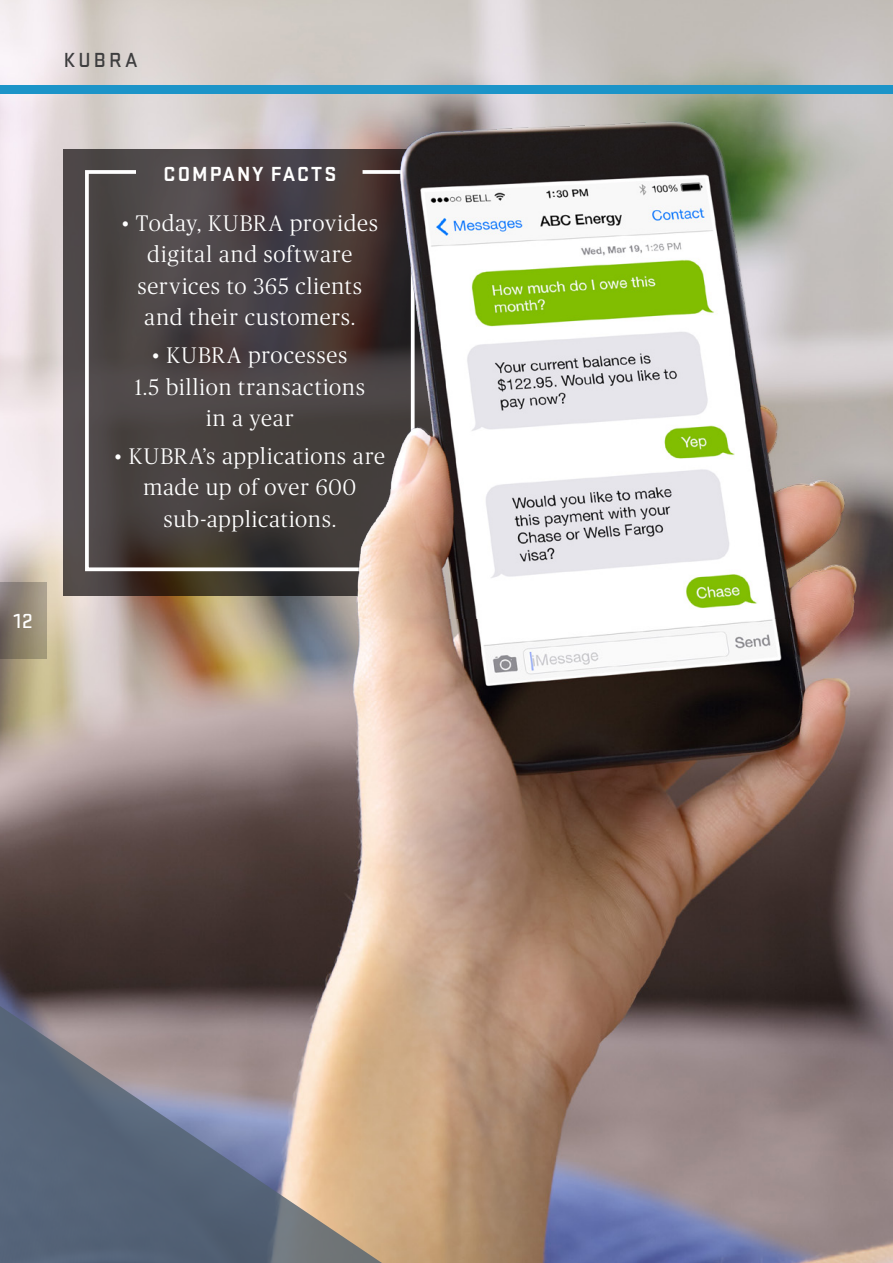
<style>
.page{position:relative;width:893px;height:1263px;background:#fff}
.page>*{position:absolute;margin:0;border:0;box-sizing:border-box;transform-origin:0 0}
.Fact_Box_Text{font:300 22.5px/31.5px "Publico";letter-spacing:.045em;color:#fff;text-align:center}
.t1{font:700 21px "Stratum No 1";letter-spacing:.1em;color:#fff}
.t2{font:500 21px "Stratum No 1";letter-spacing:.15em;color:#3e3e3f}
.t3{font:500 21px "Stratum No 1";color:#fff}
</style>
<div class="page">
<img style="left:0;top:0;width:893px;height:1263px">
<svg style="left:64px;top:149px;width:229px;height:446px;background:#4a4341"></svg>
<svg style="left:83px;top:168px;width:210px;height:405px;background:#4b4444"></svg>
<img style="left:293px;top:0;width:600px;height:619px">
<svg style="left:0;top:583px;width:47px;height:76px;background:#8d8271"></svg>
<svg style="left:0;top:993px;width:408px;height:270px;background:#898486"></svg>
<div style="left:0;top:85px;width:893px;height:9px;background:#1c94c8"></div>
<p class="t2" style="left:64px;top:48px;width:75px">KUBRA</p>
<p class="t3" style="left:14px;top:610px;width:21px">12</p>
<p class="t1" style="left:163px;top:162px;width:174px">COMPANY FACTS</p>
<p class="Fact_Box_Text" style="left:122px;top:207px;width:258px">• Today, KUBRA provides digital and software services to 365 clients and their customers.</p>
<p class="Fact_Box_Text" style="left:135px;top:340px;width:232px">• KUBRA processes<br>1.5 billion transactions in a year</p>
<p class="Fact_Box_Text" style="left:115px;top:440px;width:272px">• KUBRA’s applications are made up of over 600 sub-applications.</p>
</div>
